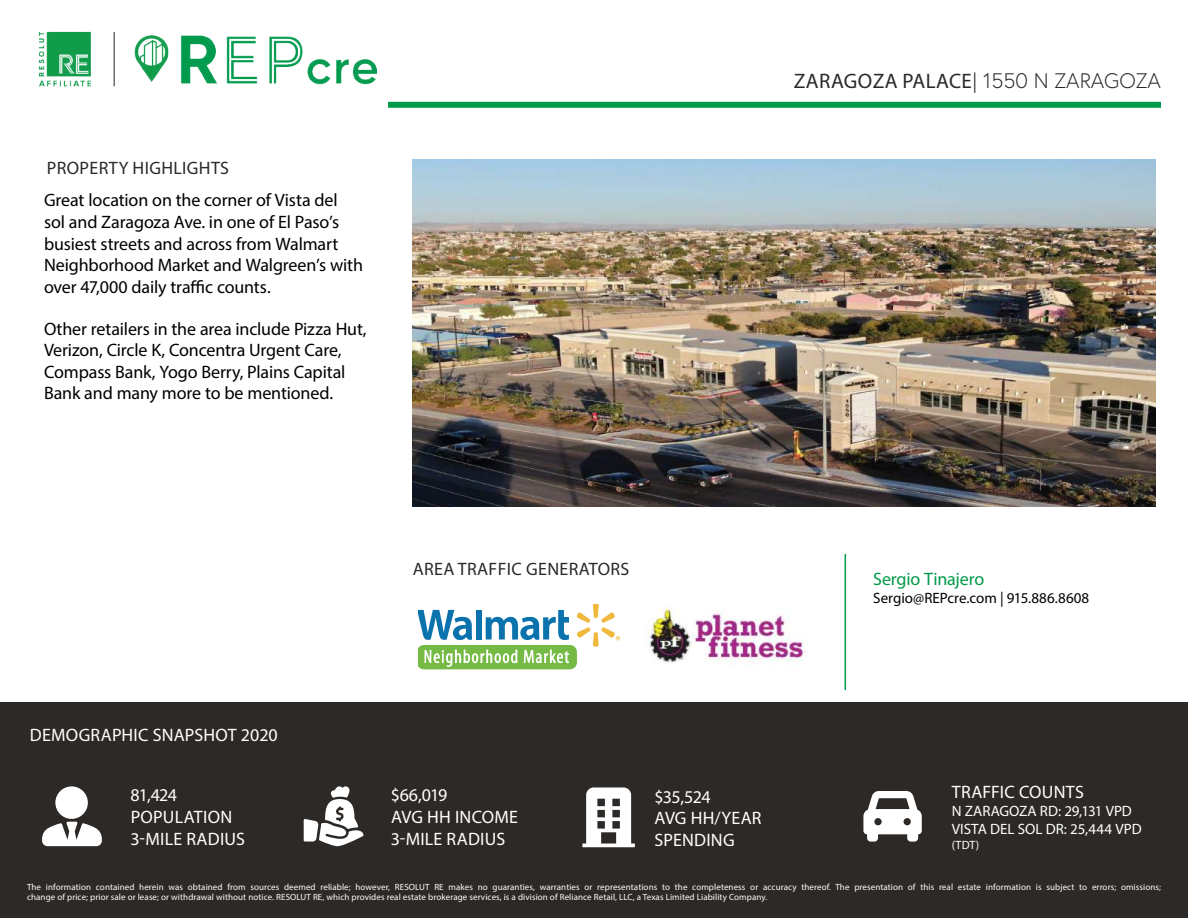
<style>
.page{position:relative;width:1188px;height:918px;background:#fff}
.page>*{position:absolute;margin:0;border:0;box-sizing:border-box;transform-origin:0 0}
.t1{font:21px "Myriad Pro";letter-spacing:.02em;color:#2c2926}
.t2{font:18px/21.6px "Myriad Pro";letter-spacing:-.01em;color:#000}
.t3{font:18px/21.6px "Myriad Pro";letter-spacing:.01em;color:#fff}
.t4{font:18px "Myriad Pro";letter-spacing:.02em;color:#2c2926}
.t5{font:18px "Myriad Pro";letter-spacing:-.01em;color:#019a49}
.t6{font:15px/18px "Myriad Pro";color:#fff}
.t7{font:15px "Myriad Pro";color:#000}
.t8{font:12px "Myriad Pro";color:#fff}
.t9{font:9px/10.5px "Myriad Pro";letter-spacing:.01em;color:#fff}
.s1{font-family:"Europa";font-weight:300}
</style>
<div class="page">
<hr style="left:845px;top:554px;width:1px;height:136px;background:#019a49">
<img style="left:413px;top:160px;width:742px;height:347px">
<div style="left:0;top:702px;width:1188px;height:216px;background:#2c2926"></div>
<div style="left:55px;top:786px;width:33px;height:33px;background:#fff;border-radius:50%"></div>
<svg style="left:42px;top:822px;width:60px;height:24px"></svg>
<svg style="left:304px;top:786px;width:59px;height:60px"></svg>
<svg style="left:863px;top:791px;width:59px;height:51px"></svg>
<svg style="left:582px;top:787px;width:53px;height:60px"></svg>
<img style="left:38px;top:31px;width:339px;height:56px">
<div style="left:388px;top:102px;width:773px;height:6px;background:#019a49"></div>
<svg style="left:418px;top:604px;width:202px;height:65px"></svg>
<img style="left:647px;top:608px;width:158px;height:55px">
<h2 class="t4" style="left:47px;top:157px;width:184px">PROPERTY HIGHLIGHTS</h2>
<h2 class="t2" style="left:44px;top:189px;width:320px">Great location on the corner of Vista del sol and Zaragoza Ave. in one of El Paso’s busiest streets and across from Walmart Neighborhood Market and Walgreen’s with over 47,000 daily traffic counts.</h2>
<h2 class="t2" style="left:44px;top:317px;width:324px">Other retailers in the area include Pizza Hut, Verizon, Circle K, Concentra Urgent Care, Compass Bank, Yogo Berry, Plains Capital Bank and many more to be mentioned.</h2>
<h2 class="t3" style="left:30px;top:724px;width:249px">DEMOGRAPHIC SNAPSHOT 2020</h2>
<h2 class="t4" style="left:413px;top:558px;width:218px">AREA TRAFFIC GENERATORS</h2>
<h1 class="t1" style="left:794px;top:68px;width:369px">ZARAGOZA PALACE<span class="s1">| 1550 N ZARAGOZA</span></h1>
<h2 class="t5" style="left:873px;top:568px;width:113px">Sergio Tinajero</h2>
<h3 class="t7" style="left:873px;top:589px;width:218px">Sergio@REPcre.com | 915.886.8608</h3>
<h2 class="t3" style="left:131px;top:784px;width:116px">81,424<br>POPULATION<br>3-MILE RADIUS</h2>
<h2 class="t3" style="left:391px;top:784px;width:129px">$66,019<br>AVG HH INCOME<br>3-MILE RADIUS</h2>
<h2 class="t3" style="left:654px;top:785px;width:109px">$35,524<br>AVG HH/YEAR<br>SPENDING</h2>
<h2 class="t3" style="left:952px;top:781px;width:134px">TRAFFIC COUNTS</h2>
<h3 class="t6" style="left:952px;top:802px;width:191px">N ZARAGOZA RD: 29,131 VPD<br>VISTA DEL SOL DR: 25,444 VPD</h3>
<h3 class="t8" style="left:952px;top:837px;width:29px">(TDT)</h3>
<p class="t9" style="left:27px;top:881px;width:1135px">The information contained herein was obtained from sources deemed reliable; however, RESOLUT RE makes no guaranties, warranties or representations to the completeness or accuracy thereof. The presentation of this real estate information is subject to errors; omissions; change of price; prior sale or lease; or withdrawal without notice. RESOLUT RE, which provides real estate brokerage services, is a division of Reliance Retail, LLC, a Texas Limited Liability Company.</p>
</div>
